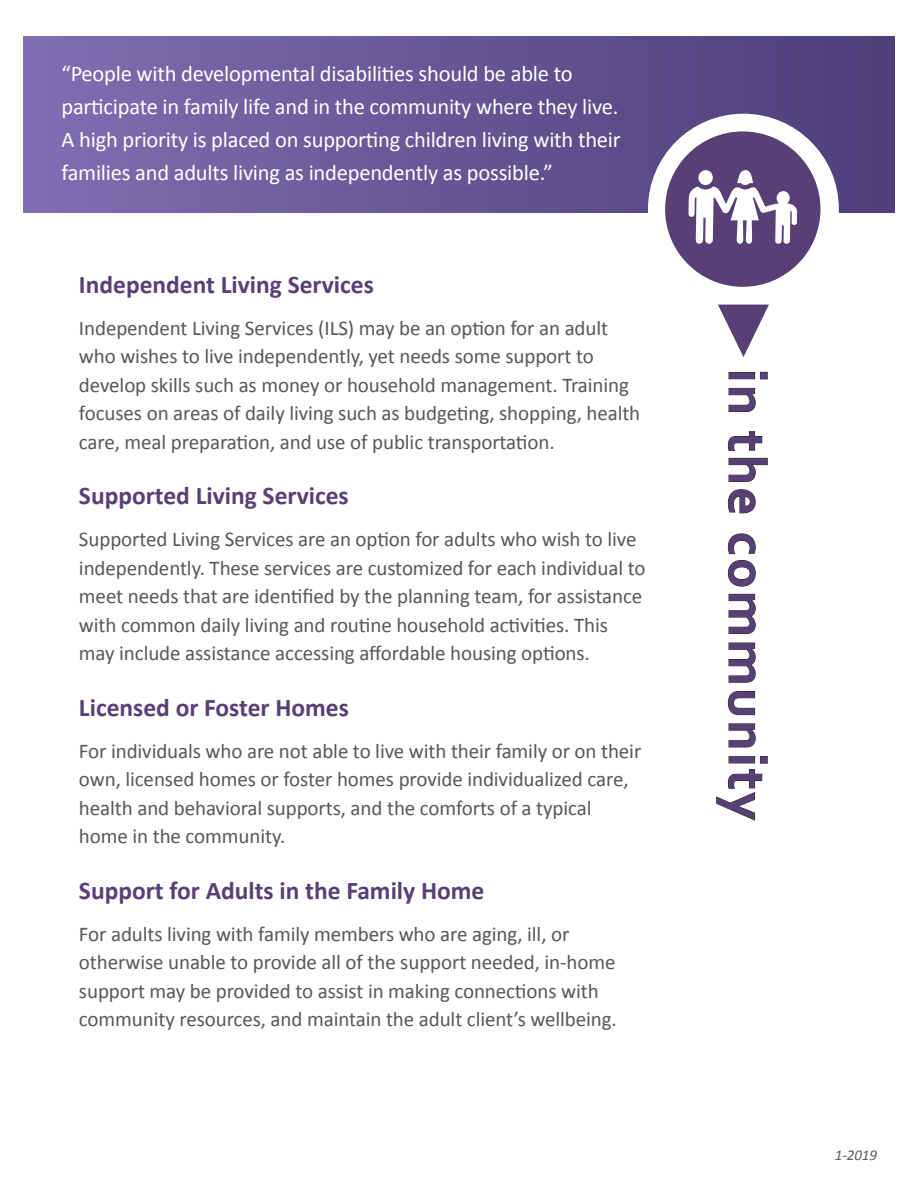
<style>
.page{position:relative;width:918px;height:1188px;background:#fff}
.page>*{position:absolute;margin:0;border:0;box-sizing:border-box;transform-origin:0 0}
.t1{font:700 54px "Corbel";letter-spacing:.05em;color:#583f75}
.t2{font:700 25.5px "Calibri";color:#583f75}
.t3{font:22.5px/33px "Calibri";letter-spacing:-.01em;color:#fff}
.t4{font:21px/28.5px "Calibri";letter-spacing:-.005em;color:#57585a}
.t5{font:italic 15px "Calibri";color:#57585a}
</style>
<div class="page">
<div style="left:23px;top:36px;width:872px;height:176px;background:linear-gradient(to right,#7f6eb1,#4c3e79)"></div>
<div style="left:648px;top:114px;width:191px;height:191px;background:#fff;border-radius:50%"></div>
<svg style="left:718px;top:305px;width:51px;height:52px"></svg>
<svg style="left:728px;top:372px;width:40px;height:8px"></svg>
<svg style="left:728px;top:388px;width:28px;height:24px"></svg>
<svg style="left:728px;top:431px;width:34px;height:20px"></svg>
<svg style="left:728px;top:458px;width:40px;height:24px"></svg>
<svg style="left:728px;top:489px;width:28px;height:25px"></svg>
<svg style="left:728px;top:533px;width:28px;height:21px"></svg>
<svg style="left:728px;top:560px;width:28px;height:27px"></svg>
<svg style="left:728px;top:594px;width:28px;height:40px"></svg>
<svg style="left:728px;top:642px;width:28px;height:41px"></svg>
<svg style="left:728px;top:691px;width:27px;height:24px"></svg>
<svg style="left:728px;top:723px;width:28px;height:25px"></svg>
<svg style="left:716px;top:756px;width:52px;height:65px"></svg>
<svg style="left:665px;top:131px;width:155px;height:156px"></svg>
<p class="t3" style="left:62px;top:57px;width:561px">“People with developmental disabilities should be able to participate in family life and in the community where they live.<br>A high priority is placed on supporting children living with their families and adults living as independently as possible.”</p>
<p class="t2" style="left:79px;top:268px;width:296px">Independent Living Services</p>
<p class="t4" style="left:79px;top:314px;width:563px">Independent Living Services (ILS) may be an option for an adult who wishes to live independently, yet needs some support to develop skills such as money or household management. Training focuses on areas of daily living such as budgeting, shopping, health care, meal preparation, and use of public transportation.</p>
<p class="t2" style="left:79px;top:479px;width:271px">Supported Living Services</p>
<p class="t4" style="left:79px;top:525px;width:568px">Supported Living Services are an option for adults who wish to live independently. These services are customized for each individual to meet needs that are identified by the planning team, for assistance with common daily living and routine household activities. This may include assistance accessing affordable housing options.</p>
<p class="t2" style="left:79px;top:691px;width:271px">Licensed or Foster Homes</p>
<p class="t4" style="left:79px;top:737px;width:564px">For individuals who are not able to live with their family or on their own, licensed homes or foster homes provide individualized care, health and behavioral supports, and the comforts of a typical home in the community.</p>
<p class="t2" style="left:79px;top:874px;width:407px">Support for Adults in the Family Home</p>
<p class="t4" style="left:79px;top:920px;width:539px">For adults living with family members who are aging, ill, or otherwise unable to provide all of the support needed, in-home support may be provided to assist in making connections with community resources, and maintain the adult client’s wellbeing.</p>
<h1 class="t1" style="left:780px;top:369px;width:453px;rotate:90deg">in the community</h1>
<p class="t5" style="left:835px;top:1145px;width:44px">1-2019</p>
</div>
